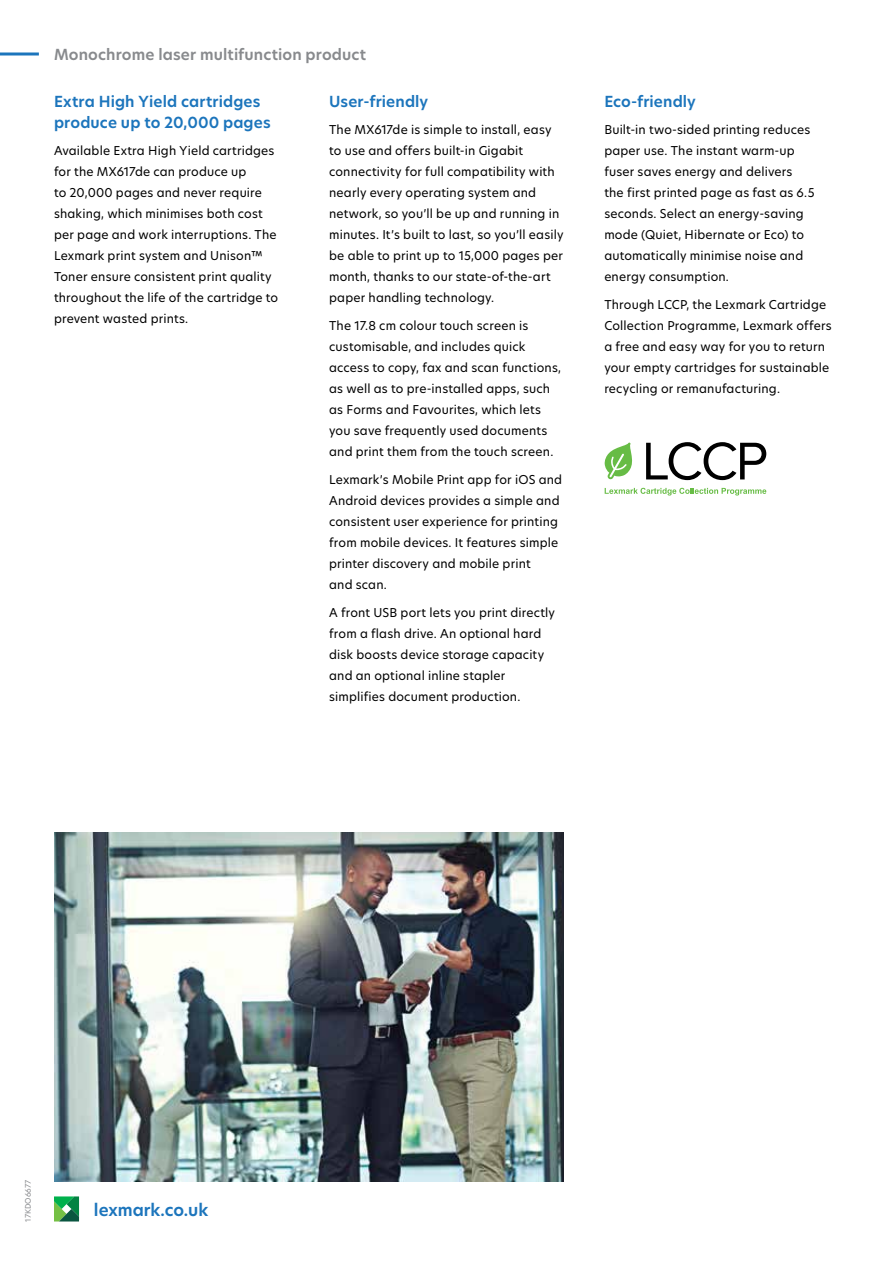
<style>
.page{position:relative;width:893px;height:1263px;background:#fff}
.page>*{position:absolute;margin:0;border:0;box-sizing:border-box;transform-origin:0 0}
.t1{font:600 16.5px "TP Hero";color:#1c75bc}
.t2{font:600 15px/21px "TP Hero";letter-spacing:.01em;color:#1c75bc}
.t3{font:600 15px "TP Hero";letter-spacing:.01em;color:#888a8d}
.t4{font:12px/21px "TP Hero";letter-spacing:.015em;color:#000}
.t5{font:7.5px "TP Hero";color:#888a8d}
</style>
<div class="page">
<hr style="left:0;top:52px;width:39px;height:3px;background:#1c75bc">
<svg style="left:54px;top:1196px;width:25px;height:25px"></svg>
<img style="left:54px;top:832px;width:510px;height:350px">
<svg style="left:646px;top:442px;width:120px;height:38px"></svg>
<svg style="left:604px;top:442px;width:29px;height:38px"></svg>
<svg style="left:605px;top:488px;width:161px;height:7px"></svg>
<p class="t3" style="left:54px;top:44px;width:314px">Monochrome laser multifunction product</p>
<p class="t2" style="left:54px;top:91px;width:218px">Extra High Yield cartridges produce up to 20,000 pages</p>
<p class="t4" style="left:54px;top:140px;width:226px">Available Extra High Yield cartridges for the MX617de can produce up<br>to 20,000 pages and never require shaking, which minimises both cost per page and work interruptions. The Lexmark print system and Unison™ Toner ensure consistent print quality throughout the life of the cartridge to prevent wasted prints.</p>
<p class="t2" style="left:329px;top:91px;width:101px">User-friendly</p>
<p class="t4" style="left:329px;top:119px;width:236px">The MX617de is simple to install, easy to use and offers built-in Gigabit connectivity for full compatibility with nearly every operating system and network, so you’ll be up and running in minutes. It’s built to last, so you’ll easily be able to print up to 15,000 pages per month, thanks to our state-of-the-art paper handling technology.</p>
<p class="t4" style="left:329px;top:315px;width:233px">The 17.8 cm colour touch screen is customisable, and includes quick access to copy, fax and scan functions, as well as to pre-installed apps, such as Forms and Favourites, which lets you save frequently used documents and print them from the touch screen.</p>
<p class="t4" style="left:329px;top:469px;width:235px">Lexmark’s Mobile Print app for iOS and Android devices provides a simple and consistent user experience for printing from mobile devices. It features simple printer discovery and mobile print<br>and scan.</p>
<p class="t4" style="left:329px;top:601px;width:227px">A front USB port lets you print directly from a flash drive. An optional hard disk boosts device storage capacity and an optional inline stapler simplifies document production.</p>
<p class="t2" style="left:604px;top:91px;width:93px">Eco-friendly</p>
<p class="t4" style="left:604px;top:119px;width:212px">Built-in two-sided printing reduces paper use. The instant warm-up fuser saves energy and delivers the first printed page as fast as 6.5 seconds. Select an energy-saving mode (Quiet, Hibernate or Eco) to automatically minimise noise and energy consumption.</p>
<p class="t4" style="left:604px;top:294px;width:229px">Through LCCP, the Lexmark Cartridge Collection Programme, Lexmark offers a free and easy way for you to return your empty cartridges for sustainable recycling or remanufacturing.</p>
<p class="t5" style="left:23px;top:1221px;width:43px;rotate:-90deg">17KDO6677</p>
<h1 class="t1" style="left:94px;top:1198px;width:116px">lexmark.co.uk</h1>
</div>
